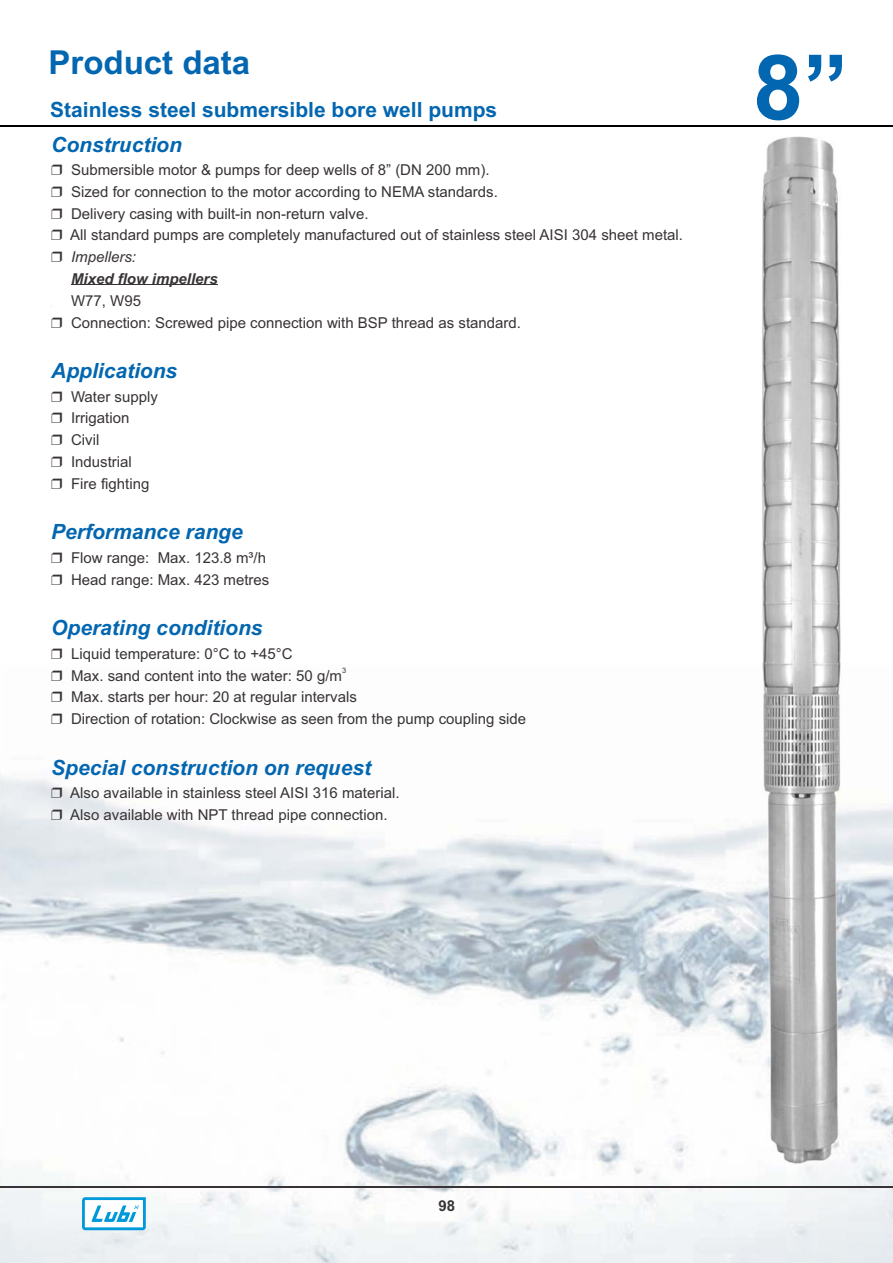
<style>
.page{position:relative;width:893px;height:1263px;background:#fff}
.page>*{position:absolute;margin:0;border:0;box-sizing:border-box;transform-origin:0 0}
.t1{font:700 90px "Arial";color:#0366b0}
.t2{font:700 33px "Arial";color:#0366b0}
.t3{font:italic 700 21px "Arial";color:#0366b0}
.t4{font:700 21px "Arial";color:#0366b0}
.t5{font:15px/21.8px "Arial";color:#383336}
.t6{font:italic 700 15px "Arial";color:#383336}
.t7{font:italic 15px "Arial";color:#383336}
.t8{font:700 15px "Arial";color:#383336}
.t9{font:7.5px "Arial";color:#383336}
</style>
<div class="page">
<img style="left:0;top:775px;width:788px;height:488px">
<img style="left:842px;top:807px;width:51px;height:456px">
<hr style="left:0;top:126px;width:893px;height:1px;background:#000">
<hr style="left:71px;top:284px;width:147px;height:1px;background:#383336">
<hr style="left:0;top:1186px;width:893px;height:2px;background:#383336">
<img style="left:761px;top:136px;width:81px;height:1028px">
<svg style="left:82px;top:1197px;width:64px;height:33px"></svg>
<svg style="left:52px;top:788px;width:10px;height:10px"></svg>
<svg style="left:52px;top:809px;width:10px;height:11px"></svg>
<h2 class="t2" style="left:49px;top:50px;width:203px">Product data</h2>
<h3 class="t4" style="left:50px;top:102px;width:449px">Stainless steel submersible bore well pumps</h3>
<h3 class="t3" style="left:51px;top:136px;width:132px">Construction</h3>
<p class="t5" style="left:70px;top:160px;width:614px">Submersible motor &amp; pumps for deep wells of 8” (DN 200 mm).<br>Sized for connection to the motor according to NEMA standards.<br>Delivery casing with built-in non-return valve.<br>All standard pumps are completely manufactured out of stainless steel AISI 304 sheet metal.</p>
<p class="t7" style="left:71px;top:251px;width:67px">Impellers:</p>
<p class="t6" style="left:71px;top:273px;width:148px">Mixed flow impellers</p>
<p class="t5" style="left:71px;top:291px;width:451px">W77, W95<br>Connection: Screwed pipe connection with BSP thread as standard.</p>
<h3 class="t3" style="left:51px;top:363px;width:128px">Applications</h3>
<p class="t5" style="left:71px;top:387px;width:88px">Water supply<br>Irrigation<br>Civil<br>Industrial<br>Fire fighting</p>
<h3 class="t3" style="left:51px;top:524px;width:193px">Performance range</h3>
<p class="t5" style="left:71px;top:548px;width:200px">Flow range: Max. 123.8 m³/h<br>Head range: Max. 423 metres</p>
<h3 class="t3" style="left:51px;top:620px;width:213px">Operating conditions</h3>
<p class="t5" style="left:71px;top:644px;width:223px">Liquid temperature: 0°C to +45°C</p>
<p class="t9" style="left:342px;top:667px;width:6px">3</p>
<p class="t5" style="left:71px;top:666px;width:457px">Max. sand content into the water: 50 g/m<br>Max. starts per hour: 20 at regular intervals<br>Direction of rotation: Clockwise as seen from the pump coupling side</p>
<h3 class="t3" style="left:51px;top:759px;width:321px">Special construction on request</h3>
<p class="t5" style="left:70px;top:783px;width:331px">Also available in stainless steel AISI 316 material.<br>Also available with NPT thread pipe connection.</p>
<h1 class="t1" style="left:753px;top:54px;width:97px">8”</h1>
<p class="t8" style="left:438px;top:1200px;width:18px">98</p>
</div>
